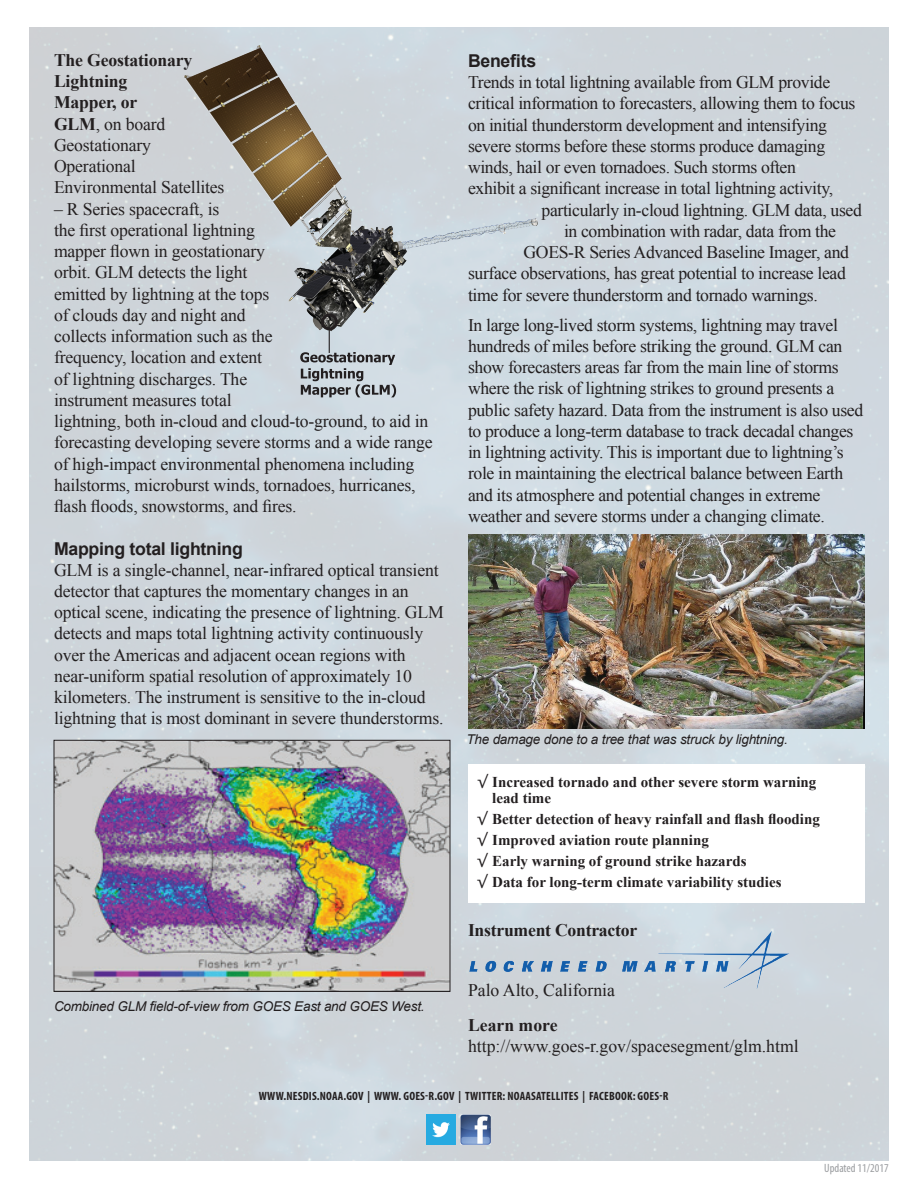
<style>
.page{position:relative;width:918px;height:1188px;background:#fff}
.page>*{position:absolute;margin:0;border:0;box-sizing:border-box;transform-origin:0 0}
._508Bodycopy{font:17.7px/21.3px "Times New Roman";letter-spacing:-.02em;color:#231f20}
._508Learn_More{font:17.7px "Times New Roman";color:#231f20}
._508Bold_Lead{font:700 17.7px "Arial";letter-spacing:-.015em;color:#231f20}
._508Contractor{font:700 17.7px "Times New Roman";letter-spacing:-.015em;color:#231f20}
._508Contractor-2{font:17.7px "Times New Roman";color:#231f20}
._508Learn_More-2{font:700 17.7px "Times New Roman";color:#231f20}
._508_bullet_copy{font:700 15px/16.5px "Times New Roman";color:#231f20}
._508Caption{font:italic 13.5px "Arial";letter-spacing:-.015em;color:#231f20}
._508_Links{font:700 condensed 12px "Myriad Pro";letter-spacing:.02em;color:#231f20}
._508Update{font:condensed 12px "Myriad Pro";color:#9b9da0}
.s1{font-weight:700}
.s2{font-family:"Tahoma";font-weight:400}
</style>
<div class="page">
<img style="left:29px;top:27px;width:860px;height:1133px">
<img style="left:460px;top:1114px;width:31px;height:30px">
<img style="left:426px;top:1114px;width:30px;height:30px">
<div style="left:468px;top:765px;width:396px;height:138px;background:#fff"></div>
<img style="left:179px;top:42px;width:363px;height:294px">
<img style="left:56px;top:742px;width:392px;height:248px">
<div style="left:54px;top:740px;width:396px;height:252px;border:1px solid #231f20"></div>
<img style="left:468px;top:535px;width:397px;height:193px">
<div style="left:321px;top:313px;width:17px;height:17px;border:3px solid #231f20;border-radius:50%"></div>
<svg style="left:300px;top:329px;width:96px;height:68px;background:#aeb6bc"></svg>
<img style="left:454px;top:928px;width:350px;height:62px">
<p class="_508Bodycopy" style="left:54px;top:49px;width:172px"><span class="s1">The Geostationary<br>Lightning<br>Mapper, or<br>GLM</span>, on board<br>Geostationary<br>Operational<br>Environmental Satellites</p>
<p class="_508Bodycopy" style="left:54px;top:198px;width:380px">– R Series spacecraft, is<br>the first operational lightning<br>mapper flown in geostationary<br>orbit. GLM detects the light<br>emitted by lightning at the tops<br>of clouds day and night and<br>collects information such as the<br>frequency, location and extent<br>of lightning discharges. The<br>instrument measures total<br>lightning, both in-cloud and cloud-to-ground, to aid in forecasting developing severe storms and a wide range of high-impact environmental phenomena including hailstorms, microburst winds, tornadoes, hurricanes, flash floods, snowstorms, and fires.</p>
<p class="_508Bold_Lead" style="left:54px;top:537px;width:190px">Mapping total lightning</p>
<p class="_508Bodycopy" style="left:54px;top:559px;width:391px">GLM is a single-channel, near-infrared optical transient detector that captures the momentary changes in an optical scene, indicating the presence of lightning. GLM detects and maps total lightning activity continuously over the Americas and adjacent ocean regions with near-uniform spatial resolution of approximately 10 kilometers. The instrument is sensitive to the in-cloud lightning that is most dominant in severe thunderstorms.</p>
<p class="_508Caption" style="left:54px;top:997px;width:372px">Combined GLM field-of-view from GOES East and GOES West.</p>
<p class="_508Bold_Lead" style="left:468px;top:49px;width:70px">Benefits</p>
<p class="_508Bodycopy" style="left:468px;top:71px;width:364px">Trends in total lightning available from GLM provide</p>
<p class="_508Bodycopy" style="left:468px;top:93px;width:389px">critical information to forecasters, allowing them to focus</p>
<p class="_508Bodycopy" style="left:468px;top:114px;width:361px">on initial thunderstorm development and intensifying</p>
<p class="_508Bodycopy" style="left:468px;top:135px;width:359px">severe storms before these storms produce damaging</p>
<p class="_508Bodycopy" style="left:468px;top:156px;width:329px">winds, hail or even tornadoes. Such storms often</p>
<p class="_508Bodycopy" style="left:468px;top:177px;width:367px">exhibit a significant increase in total lightning activity,</p>
<p class="_508Bodycopy" style="left:542px;top:199px;width:322px">particularly in-cloud lightning. GLM data, used</p>
<p class="_508Bodycopy" style="left:564px;top:220px;width:274px">in combination with radar, data from the</p>
<p class="_508Bodycopy" style="left:524px;top:241px;width:327px">GOES-R Series Advanced Baseline Imager, and</p>
<p class="_508Bodycopy" style="left:468px;top:262px;width:379px">surface observations, has great potential to increase lead</p>
<p class="_508Bodycopy" style="left:468px;top:284px;width:351px">time for severe thunderstorm and tornado warnings.</p>
<p class="_508Bodycopy" style="left:468px;top:314px;width:397px">In large long-lived storm systems, lightning may travel hundreds of miles before striking the ground. GLM can show forecasters areas far from the main line of storms where the risk of lightning strikes to ground presents a public safety hazard. Data from the instrument is also used to produce a long-term database to track decadal changes in lightning activity. This is important due to lightning’s role in maintaining the electrical balance between Earth and its atmosphere and potential changes in extreme weather and severe storms under a changing climate.</p>
<p class="_508Caption" style="left:466px;top:731px;width:323px">The damage done to a tree that was struck by lightning.</p>
<p class="_508_bullet_copy" style="left:492px;top:773px;width:326px;text-indent:-15px"><span class="s2">√</span> Increased tornado and other severe storm warning lead time</p>
<p class="_508_bullet_copy" style="left:477px;top:811px;width:344px"><span class="s2">√</span> Better detection of heavy rainfall and flash flooding</p>
<p class="_508_bullet_copy" style="left:477px;top:832px;width:233px"><span class="s2">√</span> Improved aviation route planning</p>
<p class="_508_bullet_copy" style="left:477px;top:853px;width:271px"><span class="s2">√</span> Early warning of ground strike hazards</p>
<p class="_508_bullet_copy" style="left:477px;top:874px;width:306px"><span class="s2">√</span> Data for long-term climate variability studies</p>
<p class="_508Contractor" style="left:468px;top:918px;width:171px">Instrument Contractor</p>
<p class="_508Contractor-2" style="left:468px;top:978px;width:149px">Palo Alto, California</p>
<p class="_508Learn_More-2" style="left:468px;top:1013px;width:91px">Learn more</p>
<p class="_508Learn_More" style="left:468px;top:1034px;width:332px">http://www.goes-r.gov/spacesegment/glm.html</p>
<p class="_508_Links" style="left:259px;top:1088px;width:411px">WWW.NESDIS.NOAA.GOV | WWW. GOES-R.GOV | TWITTER: NOAASATELLITES | FACEBOOK: GOES-R</p>
<p class="_508Update" style="left:824px;top:1161px;width:66px">Updated 11/2017</p>
</div>
